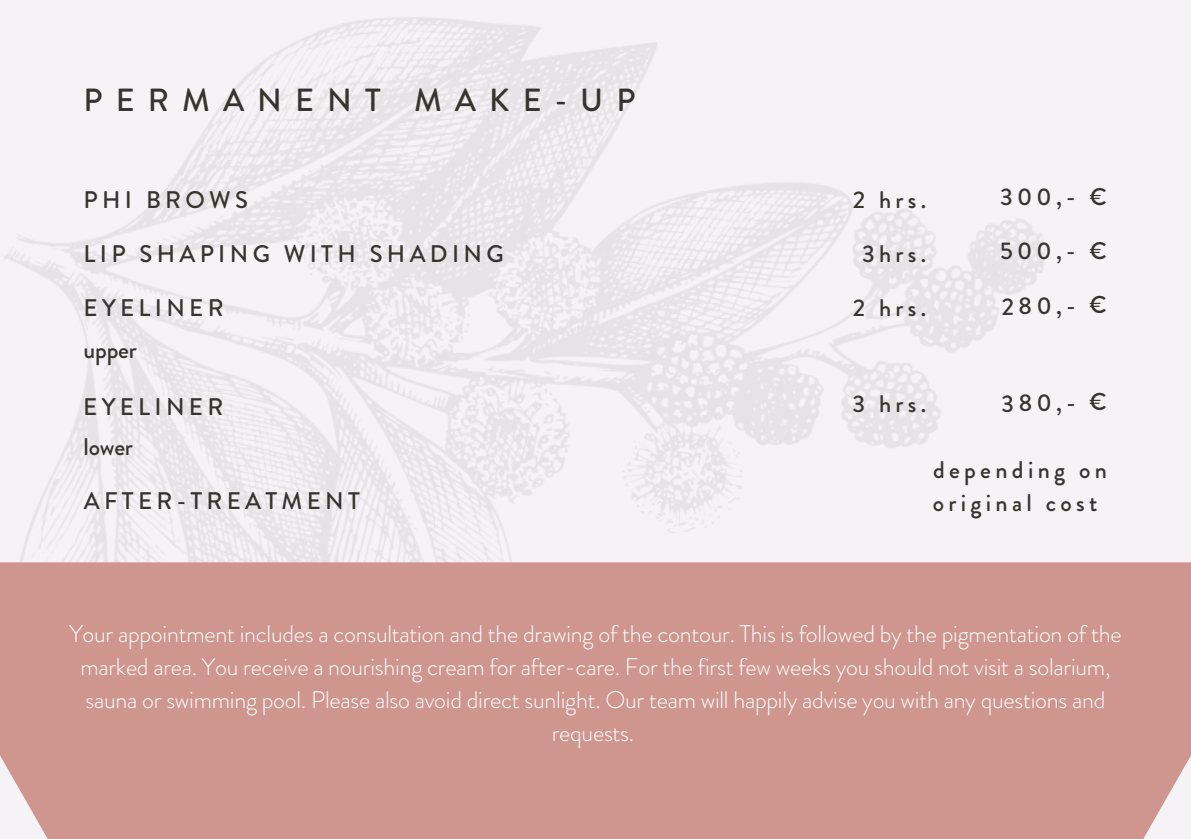
<style>
.page{position:relative;width:1191px;height:839px;background:#fff}
.page>*{position:absolute;margin:0;border:0;box-sizing:border-box;transform-origin:0 0}
.t1{font:500 32px "Brandon Grotesque";letter-spacing:.41em;color:#373430}
.t2{font:300 24px/33px "Brandon Grotesque";letter-spacing:-.01em;color:#fff;text-align:center}
.t3{font:500 24px/40.6px "Brandon Grotesque";letter-spacing:.18em;color:#373430}
</style>
<div class="page">
<div style="left:0;top:0;width:1191px;height:838px;background:linear-gradient(to right,#eeecef,#f3f1f3)"></div>
<div style="left:0;top:562px;width:1191px;height:276px;background:#cf968f"></div>
<h1 class="t1" style="left:84px;top:78px;width:553px">PERMANENT MAKE-UP</h1>
<p class="t3" style="left:84px;top:180px;width:166px">PHI BROWS</p>
<p class="t3" style="left:853px;top:180px;width:75px">2 hrs.</p>
<p class="t3" style="left:1000px;top:177px;width:108px">300,- €</p>
<p class="t3" style="left:84px;top:234px;width:422px">LIP SHAPING WITH SHADING</p>
<p class="t3" style="left:862px;top:234px;width:66px">3hrs.</p>
<p class="t3" style="left:1000px;top:231px;width:108px">500,- €</p>
<p class="t3" style="left:84px;top:287px;width:142px">EYELINER</p>
<p class="t3" style="left:1001px;top:286px;width:107px;rotate:-1deg">280,- €</p>
<p class="t3" style="left:84px;top:330px;width:55px">upper</p>
<p class="t3" style="left:853px;top:287px;width:75px">2 hrs.</p>
<p class="t3" style="left:83px;top:386px;width:142px">EYELINER lower</p>
<p class="t3" style="left:852px;top:384px;width:75px">3 hrs.</p>
<p class="t3" style="left:1001px;top:383px;width:107px;rotate:-1deg">380,- €</p>
<p class="t3" style="left:84px;top:481px;width:278px">AFTER-TREATMENT</p>
<p class="t3" style="left:933px;top:454px;width:176px;line-height:33px">depending on original cost</p>
<p class="t2" style="left:69px;top:617px;width:1054px">Your appointment includes a consultation and the drawing of the contour. This is followed by the pigmentation of the marked area. You receive a nourishing cream for after-care. For the first few weeks you should not visit a solarium, sauna or swimming pool. Please also avoid direct sunlight. Our team will happily advise you with any questions and requests.</p>
</div>
